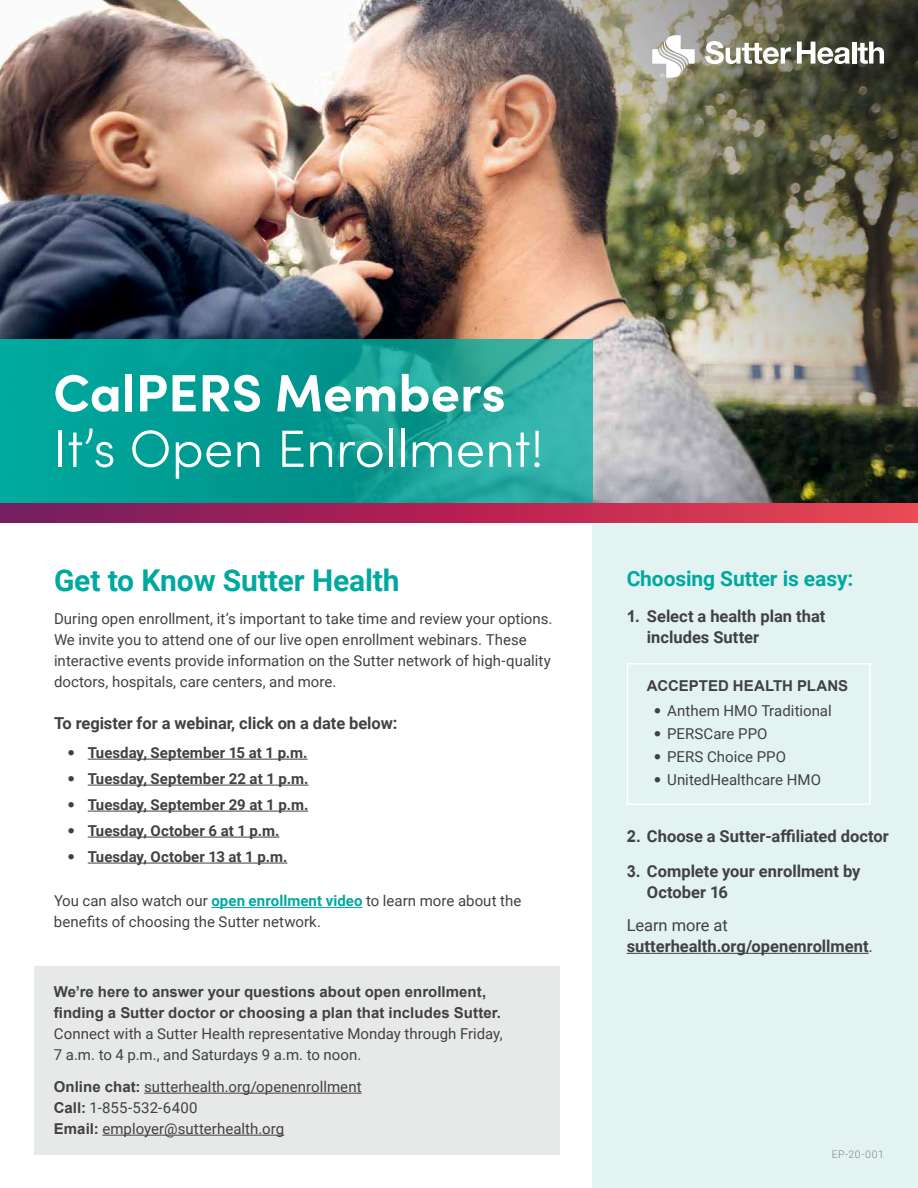
<style>
.page{position:relative;width:918px;height:1188px;background:#fff}
.page>*{position:absolute;margin:0;border:0;box-sizing:border-box;transform-origin:0 0}
.t1{font:300 52.5px/55.5px "Sofia Pro";color:#fff}
.t2{font:700 30px "Roboto";letter-spacing:-.005em;color:#00a9a0}
.t3{font:700 21px "Roboto";letter-spacing:-.005em;color:#00a9a0}
.t4{font:700 16.5px/21px "Roboto";color:#414142}
.t5{font:15px/21px "Roboto";color:#414142}
.t6{font:700 15px/21px "Arial";letter-spacing:.005em;color:#414142}
.t7{font:700 15px "Roboto";letter-spacing:.005em;color:#414142}
.t8{font:15px "Roboto";letter-spacing:.02em;color:#414142}
.t9{font:300 10.5px "Roboto";letter-spacing:.05em;color:#808285}
.s1{font-weight:700}
.s2{font-family:"Helvetica Neue";font-weight:300}
.s3{font-weight:700;color:#00a9a0}
.s4{font-family:"Roboto";font-weight:400}
.s5{font-family:"Arial";font-weight:700}
.s6{font-family:"Arial"}
.s7{font-weight:400}
</style>
<div class="page">
<img style="left:593px;top:464px;width:325px;height:39px">
<div style="left:593px;top:523px;width:325px;height:665px;background:#e3f3f1"></div>
<hr style="left:627px;top:953px;width:242px;height:1px;background:#414142">
<img style="left:0;top:0;width:918px;height:464px">
<svg style="left:0;top:339px;width:593px;height:164px;background:#0fa298"></svg>
<svg style="left:652px;top:35px;width:42px;height:42px"></svg>
<svg style="left:705px;top:41px;width:86px;height:23px"></svg>
<svg style="left:797px;top:42px;width:53px;height:22px"></svg>
<hr style="left:852px;top:42px;width:4px;height:22px;background:#fff">
<svg style="left:858px;top:42px;width:26px;height:22px"></svg>
<div style="left:0;top:503px;width:918px;height:20px;background:linear-gradient(to right,#75145c,#ee4050)"></div>
<hr style="left:88px;top:759px;width:220px;height:1px;background:#414142">
<hr style="left:88px;top:785px;width:220px;height:1px;background:#414142">
<hr style="left:88px;top:811px;width:220px;height:1px;background:#414142">
<hr style="left:88px;top:837px;width:192px;height:1px;background:#414142">
<hr style="left:88px;top:863px;width:199px;height:1px;background:#414142">
<hr style="left:211px;top:907px;width:151px;height:1px;background:#00a9a0">
<div style="left:34px;top:966px;width:525px;height:188px;background:#e7e8e8"></div>
<hr style="left:144px;top:1093px;width:218px;height:1px;background:#414142">
<hr style="left:102px;top:1135px;width:182px;height:1px;background:#414142">
<div style="left:627px;top:663px;width:244px;height:142px;border:2px solid #fff"></div>
<h1 class="t1" style="left:53px;top:362px;width:492px"><span class="s1">CalPERS Members<br></span>It’s Open Enrollment!</h1>
<h2 class="t2" style="left:54px;top:559px;width:347px">Get to Know Sutter Health</h2>
<p class="t5" style="left:54px;top:608px;width:500px">During open enrollment, it’s important to take time and review your options.<br>We invite you to attend one of our live open enrollment webinars. These interactive events provide information on the Sutter network of high-quality doctors, hospitals, care centers, and more.</p>
<p class="t4" style="left:54px;top:712px;width:345px">To register for a webinar, click on a date below:</p>
<p class="t7" style="left:68px;top:742px;width:242px"><span class="s2">•</span> Tuesday, September 15 at 1 p.m.</p>
<p class="t7" style="left:68px;top:768px;width:243px"><span class="s2">•</span> Tuesday, September 22 at 1 p.m.</p>
<p class="t7" style="left:68px;top:794px;width:242px"><span class="s2">•</span> Tuesday, September 29 at 1 p.m.</p>
<p class="t7" style="left:68px;top:820px;width:214px"><span class="s2">•</span> Tuesday, October 6 at 1 p.m.</p>
<p class="t7" style="left:68px;top:846px;width:221px"><span class="s2">•</span> Tuesday, October 13 at 1 p.m.</p>
<p class="t5" style="left:54px;top:890px;width:469px">You can also watch our <span class="s3">open enrollment video</span> to learn more about the benefits of choosing the Sutter network.</p>
<p class="t6" style="left:54px;top:982px;width:450px">We’re here to answer your questions about open enrollment, finding a Sutter doctor or choosing a plan that includes Sutter.<br><span class="s4">Connect with a Sutter Health representative Monday through Friday, 7 a.m. to 4 p.m., and Saturdays 9 a.m. to noon.</span></p>
<p class="t5" style="left:54px;top:1076px;width:309px"><span class="s5">Online chat:</span> sutterhealth.org/openenrollment</p>
<p class="t8" style="left:54px;top:1097px;width:145px"><span class="s5">Call:</span> 1-855-532-6400</p>
<p class="t5" style="left:54px;top:1118px;width:232px"><span class="s5">Email:</span> employer@sutterhealth.org</p>
<h2 class="t3" style="left:627px;top:563px;width:228px">Choosing Sutter is easy:</h2>
<p class="t4" style="left:627px;top:605px;width:200px"><span class="s6">1.</span> Select a health plan that</p>
<p class="t4" style="left:647px;top:626px;width:114px">includes Sutter</p>
<p class="t6" style="left:647px;top:676px;width:203px">ACCEPTED HEALTH PLANS</p>
<p class="t5" style="left:654px;top:700px;width:180px"><span class="s2">•</span> Anthem HMO Traditional</p>
<p class="t5" style="left:654px;top:723px;width:115px"><span class="s2">•</span> PERSCare PPO</p>
<p class="t5" style="left:654px;top:745px;width:134px"><span class="s2">•</span> PERS Choice PPO</p>
<p class="t5" style="left:654px;top:768px;width:169px"><span class="s2">•</span> UnitedHealthcare HMO</p>
<p class="t4" style="left:627px;top:826px;width:264px"><span class="s6">2.</span> Choose a Sutter-affiliated doctor</p>
<p class="t4" style="left:647px;top:860px;width:215px;text-indent:-20px"><span class="s6">3.</span> Complete your enrollment by<br>October 16</p>
<p class="t4" style="left:627px;top:914px;width:248px"><span class="s7">Learn more at </span>sutterhealth.org/openenrollment<span class="s7">.</span></p>
<p class="t9" style="left:832px;top:1147px;width:54px">EP-20-001</p>
</div>
